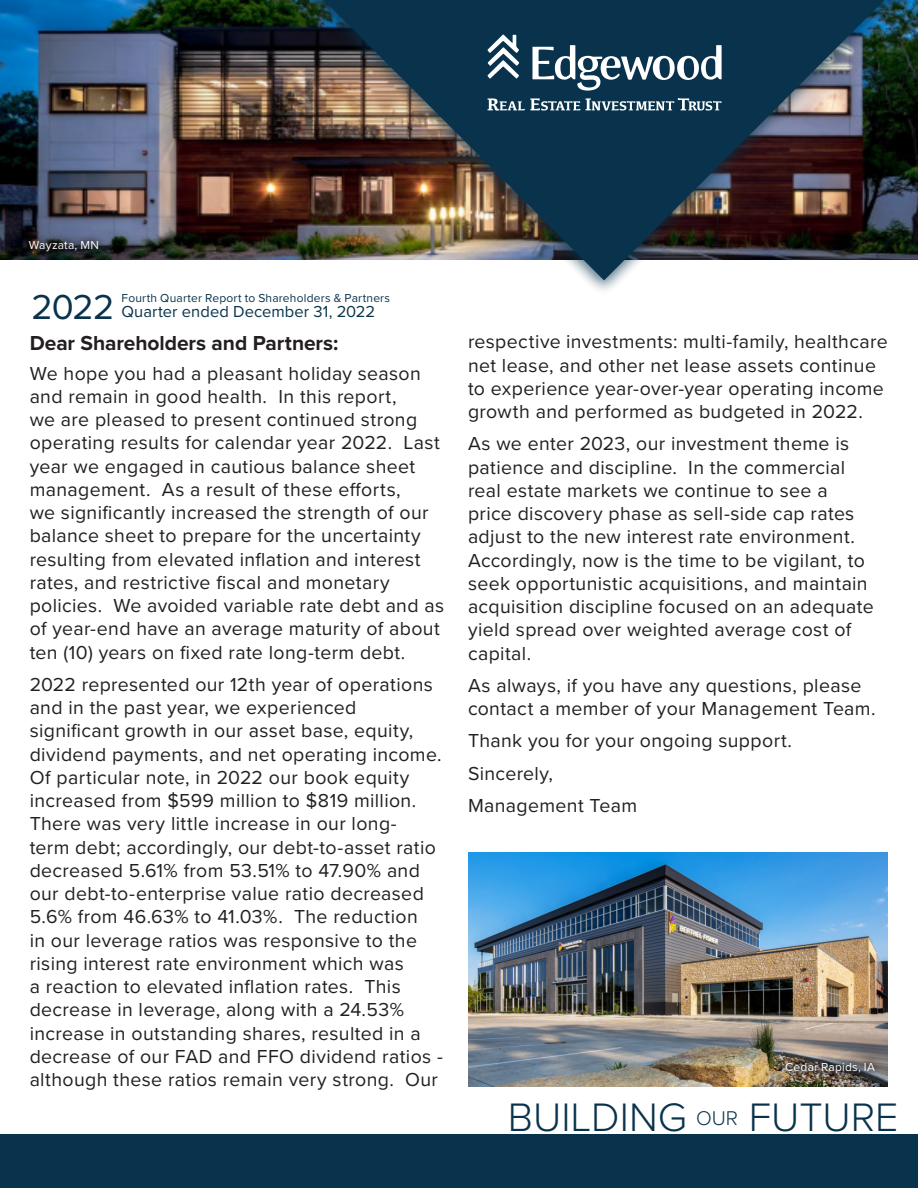
<style>
.page{position:relative;width:918px;height:1188px;background:#fff}
.page>*{position:absolute;margin:0;border:0;box-sizing:border-box;transform-origin:0 0}
.t1{font:300 41.1px "Proxima Nova";color:#09334c}
.t2{font:36px "Proxima Nova";color:#09334c}
.t3{font:700 21px "Proxima Nova";letter-spacing:-.005em;color:#231f20}
._1stPageBody{font:19.5px/23.2px "Proxima Nova";letter-spacing:.02em;color:#231f20}
.t4{font:16.5px "Proxima Nova";letter-spacing:.005em;color:#09334c}
.t5{font:12px "Proxima Nova";letter-spacing:.015em;color:#09334c}
.Address{font:12px "Proxima Nova";letter-spacing:.015em;color:#fff}
</style>
<div class="page">
<img style="left:468px;top:853px;width:420px;height:234px">
<img style="left:0;top:0;width:282px;height:259px">
<div style="left:0;top:1134px;width:918px;height:54px;background:#09334c"></div>
<img style="left:282px;top:0;width:636px;height:291px">
<img style="left:324px;top:0;width:560px;height:280px">
<div style="left:20px;top:232px;width:88px;height:29px;background:#231f20;opacity:.75"></div>
<svg style="left:532px;top:45px;width:190px;height:46px"></svg>
<svg style="left:488px;top:35px;width:31px;height:44px"></svg>
<svg style="left:488px;top:98px;width:234px;height:13px"></svg>
<div style="left:777px;top:1054px;width:107px;height:29px;background:#231f20;opacity:.75"></div>
<p class="Address" style="left:29px;top:236px;width:72px">Wayzata, MN</p>
<p class="t2" style="left:32px;top:280px;width:84px">2022</p>
<p class="t5" style="left:122px;top:289px;width:270px">Fourth Quarter Report to Shareholders &amp; Partners</p>
<p class="t4" style="left:122px;top:299px;width:255px">Quarter ended December 31, 2022</p>
<p class="t3" style="left:30px;top:327px;width:310px">Dear Shareholders and Partners:</p>
<p class="_1stPageBody" style="left:30px;top:361px;width:416px">We hope you had a pleasant holiday season and remain in good health. In this report,<br>we are pleased to present continued strong operating results for calendar year 2022. Last year we engaged in cautious balance sheet management. As a result of these efforts,<br>we significantly increased the strength of our balance sheet to prepare for the uncertainty resulting from elevated inflation and interest rates, and restrictive fiscal and monetary policies. We avoided variable rate debt and as of year-end have an average maturity of about ten (10) years on fixed rate long-term debt.</p>
<p class="_1stPageBody" style="left:30px;top:672px;width:415px">2022 represented our 12th year of operations and in the past year, we experienced significant growth in our asset base, equity, dividend payments, and net operating income.<br>Of particular note, in 2022 our book equity increased from $599 million to $819 million.<br>There was very little increase in our long-<br>term debt; accordingly, our debt-to-asset ratio decreased 5.61% from 53.51% to 47.90% and our debt-to-enterprise value ratio decreased 5.6% from 46.63% to 41.03%. The reduction<br>in our leverage ratios was responsive to the rising interest rate environment which was<br>a reaction to elevated inflation rates. This decrease in leverage, along with a 24.53% increase in outstanding shares, resulted in a decrease of our FAD and FFO dividend ratios - although these ratios remain very strong. Our</p>
<p class="_1stPageBody" style="left:468px;top:329px;width:421px">respective investments: multi-family, healthcare net lease, and other net lease assets continue to experience year-over-year operating income growth and performed as budgeted in 2022.</p>
<p class="_1stPageBody" style="left:468px;top:431px;width:407px">As we enter 2023, our investment theme is patience and discipline. In the commercial real estate markets we continue to see a price discovery phase as sell-side cap rates adjust to the new interest rate environment.<br>Accordingly, now is the time to be vigilant, to seek opportunistic acquisitions, and maintain acquisition discipline focused on an adequate yield spread over weighted average cost of capital.</p>
<p class="_1stPageBody" style="left:468px;top:673px;width:409px">As always, if you have any questions, please contact a member of your Management Team.</p>
<p class="_1stPageBody" style="left:468px;top:728px;width:326px">Thank you for your ongoing support.</p>
<p class="_1stPageBody" style="left:468px;top:761px;width:87px">Sincerely,</p>
<p class="_1stPageBody" style="left:468px;top:793px;width:171px">Management Team</p>
<p class="Address" style="left:785px;top:1059px;width:91px">Cedar Rapids, IA</p>
<p class="t1" style="left:508px;top:1087px;width:392px">BUILDING <sup>OUR</sup> FUTURE</p>
</div>
